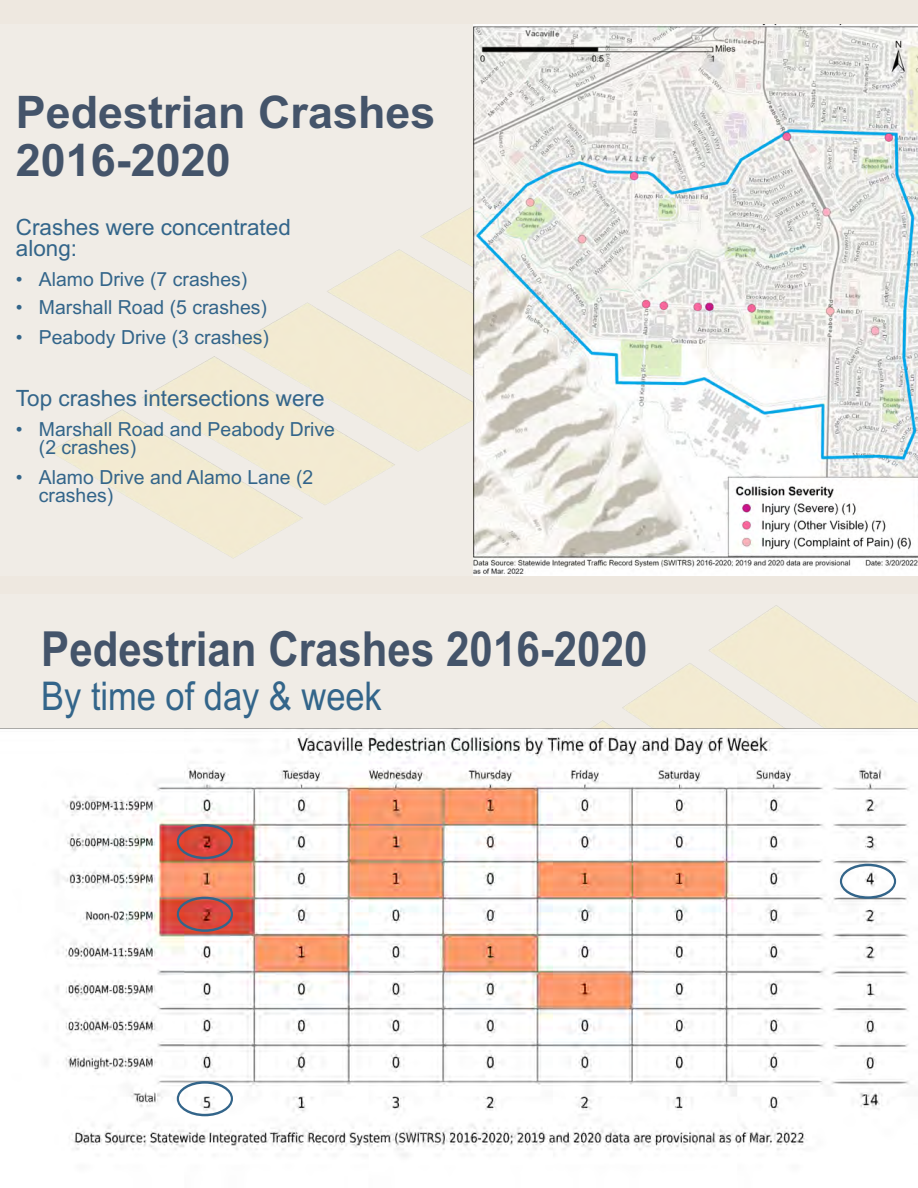
<style>
.page{position:relative;width:918px;height:1188px;background:#fff}
.page>*{position:absolute;margin:0;border:0;box-sizing:border-box;transform-origin:0 0}
.t1{font:700 48.45px "Arial";color:#44546a;scale:.87 1}
.t2{font:700 44.85px/48px "Arial";color:#44546a}
.t3{font:39.6px "Arial";color:#33658a;scale:.87 1}
.t4{font:22.5px/21.3px "Arial";color:#33658a}
.t5{font:19.35px/18.3px "Arial";letter-spacing:.005em;color:#33658a}
</style>
<div class="page">
<div style="left:0;top:0;width:918px;height:594px;background:#eee8e0"></div>
<img style="left:50px;top:25px;width:424px;height:551px">
<img style="left:474px;top:25px;width:444px;height:551px">
<img style="left:0;top:728px;width:918px;height:460px">
<div style="left:840px;top:864px;width:56px;height:35px;border:2px solid #33658a;border-radius:50%"></div>
<div style="left:177px;top:897px;width:56px;height:35px;border:2px solid #33658a;border-radius:50%"></div>
<div style="left:177px;top:824px;width:56px;height:35px;border:2px solid #33658a;border-radius:50%"></div>
<div style="left:177px;top:1081px;width:56px;height:35px;border:2px solid #33658a;border-radius:50%"></div>
<h2 class="t2" style="left:16px;top:89px;width:421px">Pedestrian Crashes<br>2016-2020</h2>
<p class="t4" style="left:16px;top:216px;width:276px">Crashes were concentrated along:</p>
<p class="t5" style="left:16px;top:270px;width:233px">• Alamo Drive (7 crashes)</p>
<p class="t5" style="left:16px;top:298px;width:253px">• Marshall Road (5 crashes)</p>
<p class="t5" style="left:16px;top:328px;width:255px">• Peabody Drive (3 crashes)</p>
<p class="t4" style="left:16px;top:388px;width:310px">Top crashes intersections were</p>
<p class="t5" style="left:39px;top:420px;width:298px;text-indent:-23px">• Marshall Road and Peabody Drive (2 crashes)</p>
<p class="t5" style="left:39px;top:468px;width:276px;text-indent:-23px">• Alamo Drive and Alamo Lane (2 crashes)</p>
<h1 class="t1" style="left:41px;top:615px;width:698px">Pedestrian Crashes 2016-2020</h1>
<h3 class="t3" style="left:41px;top:669px;width:393px">By time of day &amp; week</h3>
</div>
